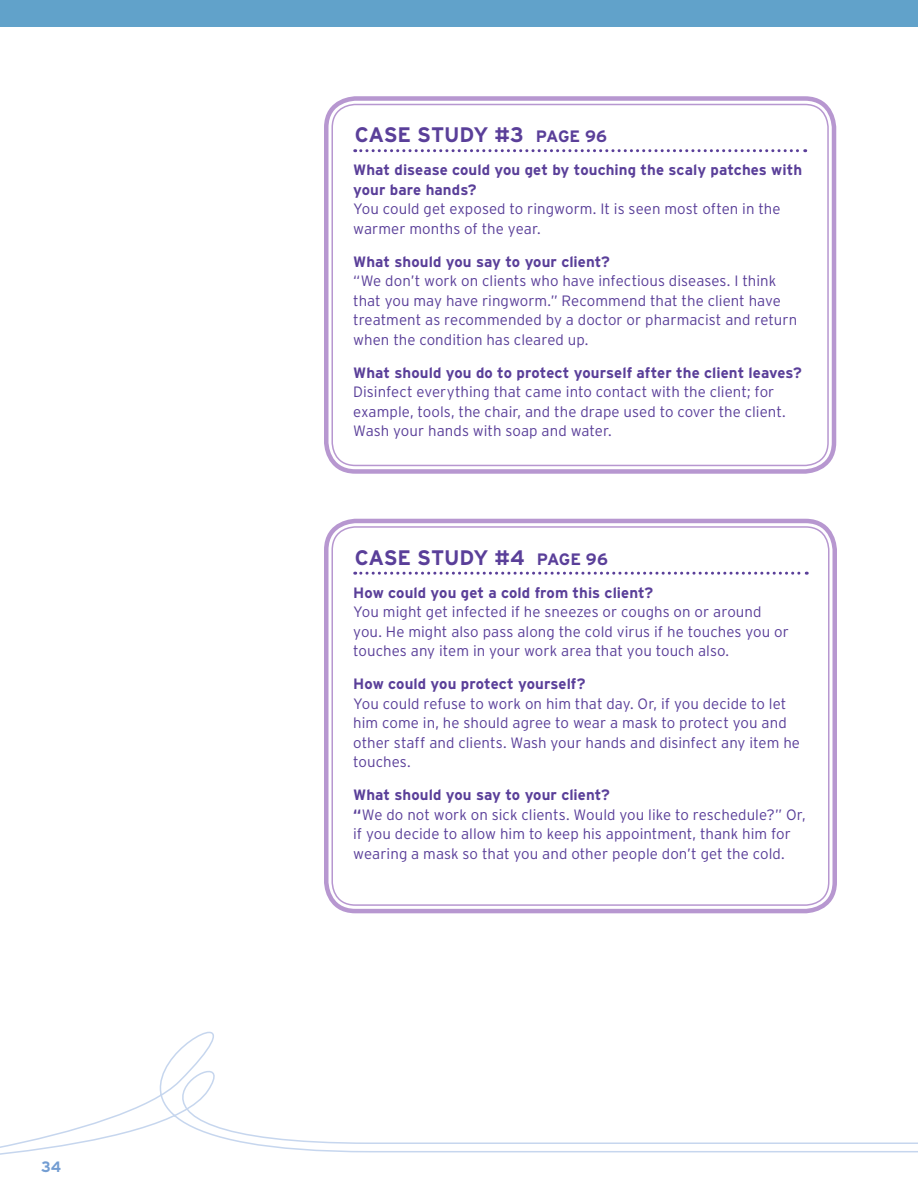
<style>
.page{position:relative;width:918px;height:1188px;background:#fff}
.page>*{position:absolute;margin:0;border:0;box-sizing:border-box;transform-origin:0 0}
.t1{font:700 21px "Interstate";color:#5a3f99}
.t2{font:300 15px/19.5px "Interstate";letter-spacing:.005em;color:#5a3f99}
.t3{font:700 15px/19.5px "Interstate";color:#5a3f99}
.t4{font:700 15px "Interstate";color:#739dd2}
.s1{font-size:16.5px}
.s2{font-weight:700}
</style>
<div class="page">
<svg style="left:0;top:1031px;width:918px;height:124px"></svg>
<div style="left:0;top:0;width:918px;height:27px;background:#61a2ca"></div>
<svg style="left:355px;top:149px;width:451px;height:3px"></svg>
<div style="left:324px;top:96px;width:512px;height:378px;border:4px solid #b797d0;border-radius:29px"></div>
<div style="left:331px;top:104px;width:498px;height:362px;border:2px solid #b797d0;border-radius:23px"></div>
<svg style="left:355px;top:572px;width:452px;height:3px"></svg>
<div style="left:324px;top:519px;width:513px;height:394px;border:4px solid #b797d0;border-radius:29px"></div>
<div style="left:331px;top:526px;width:499px;height:380px;border:2px solid #b797d0;border-radius:23px"></div>
<p class="t4" style="left:41px;top:1159px;width:22px">34</p>
<h1 class="t1" style="left:355px;top:123px;width:254px">Case Study #3 <span class="s1">PAGE 96</span></h1>
<p class="t3" style="left:353px;top:160px;width:450px">What disease could you get by touching the scaly patches with your bare hands?</p>
<p class="t2" style="left:353px;top:199px;width:429px">You could get exposed to ringworm. It is seen most often in the warmer months of the year.</p>
<p class="t3" style="left:353px;top:252px;width:258px">What should you say to your client?</p>
<p class="t2" style="left:353px;top:271px;width:445px">“We don’t work on clients who have infectious diseases. I think that you may have ringworm.” Recommend that the client have treatment as recommended by a doctor or pharmacist and return when the condition has cleared up.</p>
<p class="t3" style="left:353px;top:363px;width:450px">What should you do to protect yourself after the client leaves?</p>
<p class="t2" style="left:353px;top:382px;width:434px">Disinfect everything that came into contact with the client; for example, tools, the chair, and the drape used to cover the client.<br>Wash your hands with soap and water.</p>
<h1 class="t1" style="left:355px;top:546px;width:255px">Case Study #4 <span class="s1">PAGE 96</span></h1>
<p class="t3" style="left:353px;top:583px;width:302px">How could you get a cold from this client?</p>
<p class="t2" style="left:353px;top:602px;width:437px">You might get infected if he sneezes or coughs on or around you. He might also pass along the cold virus if he touches you or touches any item in your work area that you touch also.</p>
<p class="t3" style="left:353px;top:674px;width:234px">H ow could you protect yourself?</p>
<p class="t2" style="left:353px;top:694px;width:448px">You could refuse to work on him that day. Or, if you decide to let him come in, he should agree to wear a mask to protect you and other staff and clients. Wash your hands and disinfect any item he touches.</p>
<p class="t2" style="left:353px;top:785px;width:454px"><span class="s2">What should you say to your client?<br>“</span>We do not work on sick clients. Would you like to reschedule?” Or, if you decide to allow him to keep his appointment, thank him for wearing a mask so that you and other people don’t get the cold.</p>
</div>
